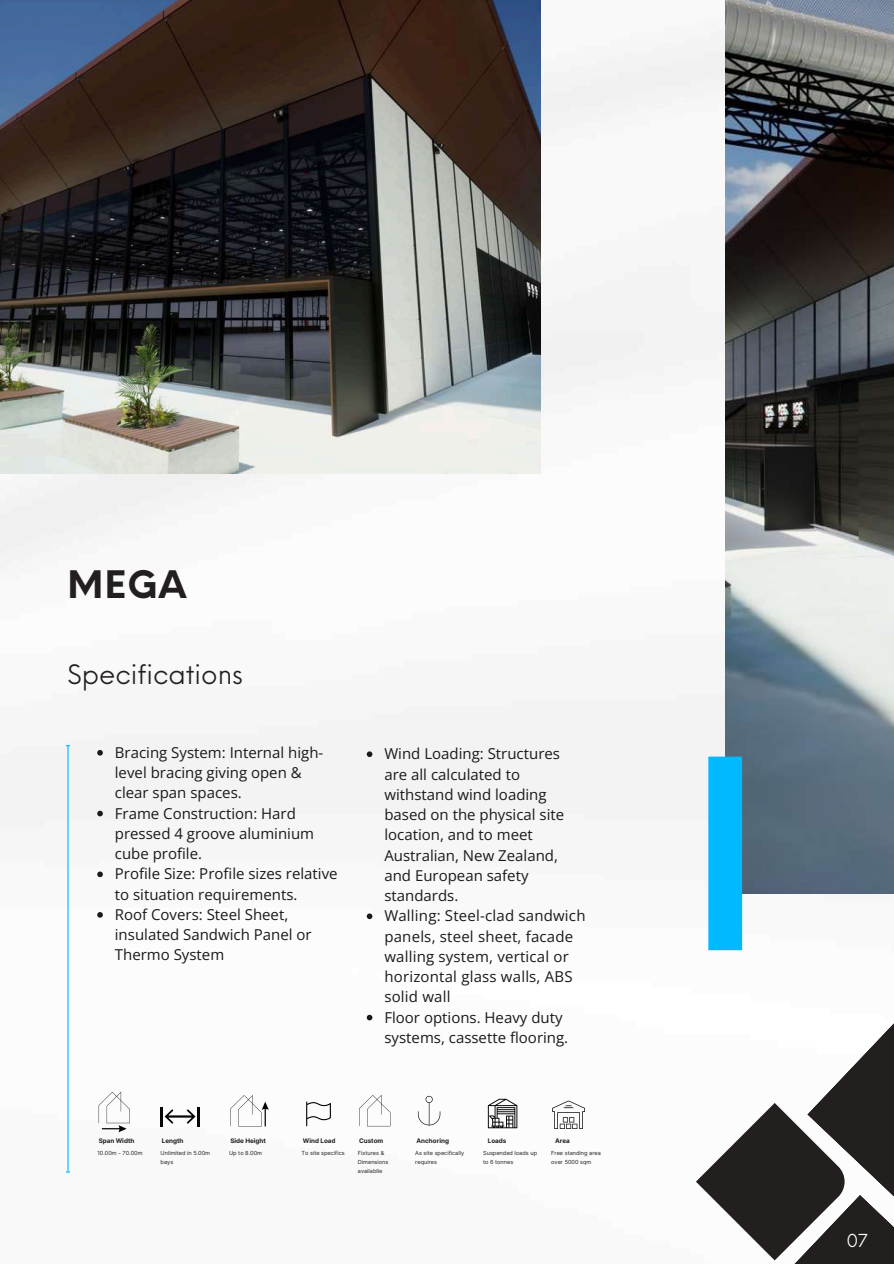
<style>
.page{position:relative;width:894px;height:1264px;background:#fff}
.page>*{position:absolute;margin:0;border:0;box-sizing:border-box;transform-origin:0 0}
.t1{font:700 36.9px "Neue Einstellung";color:#241f1f}
.t2{font:26.1px "Neue Einstellung";color:#241f1f}
.t3{font:17.4px "Neue Einstellung";color:#fff}
.t4{font:15px/20.2px "Open Sans";color:#1a1a1d}
.t5{font:700 6.3px "Inter";color:#231f20}
.t6{font:5.55px/8.9px "Inter";color:#231f20}
</style>
<div class="page">
<img style="left:0;top:0;width:725px;height:1173px">
<hr style="left:67px;top:746px;width:1px;height:425px;background:#00b9ff">
<img style="left:725px;top:0;width:168px;height:857px">
<div style="left:708px;top:756px;width:34px;height:194px;background:#00b9ff"></div>
<img style="left:0;top:0;width:540px;height:473px">
<svg style="left:97px;top:750px;width:6px;height:5px"></svg>
<svg style="left:97px;top:810px;width:6px;height:6px"></svg>
<svg style="left:97px;top:871px;width:6px;height:6px"></svg>
<svg style="left:97px;top:912px;width:6px;height:5px"></svg>
<svg style="left:366px;top:751px;width:6px;height:6px"></svg>
<svg style="left:366px;top:913px;width:6px;height:6px"></svg>
<svg style="left:366px;top:1014px;width:6px;height:6px"></svg>
<svg style="left:695px;top:857px;width:198px;height:406px"></svg>
<svg style="left:99px;top:1091px;width:31px;height:41px"></svg>
<svg style="left:230px;top:1094px;width:39px;height:32px"></svg>
<svg style="left:306px;top:1101px;width:25px;height:25px"></svg>
<svg style="left:359px;top:1094px;width:31px;height:32px"></svg>
<svg style="left:418px;top:1095px;width:22px;height:30px"></svg>
<svg style="left:487px;top:1098px;width:30px;height:30px"></svg>
<svg style="left:552px;top:1100px;width:33px;height:28px"></svg>
<hr style="left:160px;top:1106px;width:3px;height:20px;background:#040606">
<svg style="left:164px;top:1109px;width:31px;height:14px"></svg>
<hr style="left:197px;top:1106px;width:2px;height:20px;background:#040606">
<h1 class="t1" style="left:67px;top:551px;width:121px">MEGA</h1>
<h2 class="t2" style="left:67px;top:651px;width:177px">Specifications</h2>
<p class="t4" style="left:115px;top:742px;width:224px">Bracing System: Internal high&shy;level bracing giving open &amp; clear span spaces.<br>Frame Construction: Hard pressed 4 groove aluminium cube profile.<br>Profile Size: Profile sizes relative to situation requirements.<br>Roof Covers: Steel Sheet, insulated Sandwich Panel or<br>Thermo System</p>
<p class="t4" style="left:384px;top:743px;width:202px">Wind Loading: Structures are all calculated to withstand wind loading based on the physical site location, and to meet<br>Australian, New Zealand, and European safety standards.<br>Walling: Steel-clad sandwich panels, steel sheet, facade walling system, vertical or horizontal glass walls, ABS solid wall<br>Floor options. Heavy duty systems, cassette flooring.</p>
<p class="t5" style="left:99px;top:1136px;width:37px">Span Width</p>
<p class="t6" style="left:97px;top:1148px;width:47px">10.00m - 70.00m</p>
<p class="t5" style="left:162px;top:1136px;width:23px">Length</p>
<p class="t6" style="left:160px;top:1148px;width:51px">Unlimited in 5.00m bays</p>
<p class="t5" style="left:230px;top:1136px;width:37px">Side Height</p>
<p class="t6" style="left:229px;top:1148px;width:34px">Up to 8.00m</p>
<p class="t5" style="left:303px;top:1136px;width:34px">Wind Load</p>
<p class="t6" style="left:301px;top:1148px;width:45px">To site specifics</p>
<p class="t5" style="left:359px;top:1136px;width:26px">Custom</p>
<p class="t6" style="left:358px;top:1148px;width:32px">Fixtures &amp;<br>Dimensions availablle</p>
<p class="t5" style="left:416px;top:1136px;width:34px">Anchoring</p>
<p class="t6" style="left:415px;top:1148px;width:50px">As site specifically requires</p>
<p class="t5" style="left:487px;top:1136px;width:20px">Loads</p>
<p class="t6" style="left:483px;top:1148px;width:55px">Suspended loads up to 6 tonnes</p>
<p class="t5" style="left:555px;top:1136px;width:16px">Area</p>
<p class="t6" style="left:551px;top:1148px;width:51px">Free standing area over 5000 sqm</p>
<p class="t3" style="left:846px;top:1224px;width:22px">07</p>
</div>
